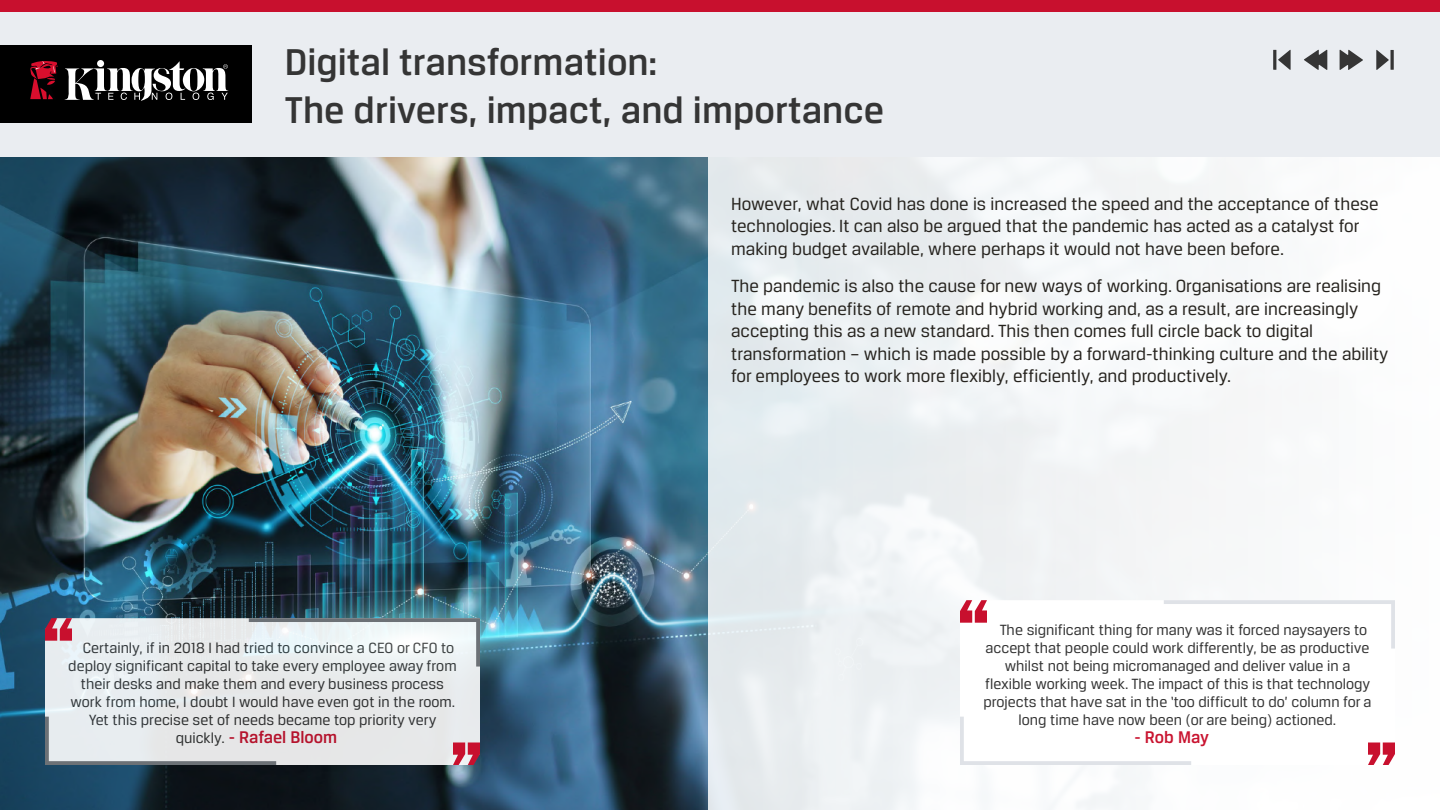
<style>
.page{position:relative;width:1440px;height:810px;background:#fff}
.page>*{position:absolute;margin:0;border:0;box-sizing:border-box;transform-origin:0 0}
.t1{font:500 39.75px/47.7px "Breuer Text";color:#353535}
.t2{font:18.75px/22.5px "Breuer Text";color:#26231e}
.t3{font:500 18px "Breuer Text";color:#c91430}
.t4{font:15.75px "Breuer Text";color:#343434}
.s1{font-weight:400;font-size:15.75px;color:#343434}
</style>
<div class="page">
<img style="left:0;top:156px;width:709px;height:654px">
<div style="left:709px;top:156px;width:731px;height:654px;background:linear-gradient(to right,#e6ecef,#fffffe)"></div>
<div style="left:0;top:0;width:1440px;height:156px;background:#eaedf1"></div>
<div style="left:0;top:0;width:1440px;height:11px;background:#c8102e"></div>
<div style="left:0;top:45px;width:251px;height:78px;background:#000"></div>
<div style="left:97px;top:60px;width:7px;height:7px;background:#fff;border-radius:50%"></div>
<svg style="left:65px;top:62px;width:163px;height:39px"></svg>
<svg style="left:30px;top:61px;width:28px;height:39px"></svg>
<svg style="left:1304px;top:50px;width:23px;height:20px"></svg>
<svg style="left:1340px;top:50px;width:23px;height:20px"></svg>
<svg style="left:1273px;top:50px;width:18px;height:20px"></svg>
<svg style="left:1376px;top:50px;width:18px;height:20px"></svg>
<svg style="left:960px;top:600px;width:435px;height:165px"></svg>
<svg style="left:1368px;top:742px;width:27px;height:23px"></svg>
<svg style="left:960px;top:717px;width:231px;height:48px"></svg>
<svg style="left:1164px;top:600px;width:231px;height:49px"></svg>
<svg style="left:960px;top:600px;width:27px;height:23px"></svg>
<svg style="left:45px;top:618px;width:435px;height:147px;background:#e7eaeb"></svg>
<svg style="left:453px;top:742px;width:27px;height:23px"></svg>
<svg style="left:45px;top:717px;width:231px;height:48px;background:#dadddf"></svg>
<svg style="left:249px;top:618px;width:231px;height:49px"></svg>
<svg style="left:45px;top:618px;width:27px;height:23px"></svg>
<h1 class="t1" style="left:285px;top:37px;width:601px">Digital transformation:<br>The drivers, impact, and importance</h1>
<p class="t4" style="left:83px;top:639px;width:373px">Certainly, if in 2018 I had tried to convince a CEO or CFO to</p>
<p class="t4" style="left:68px;top:657px;width:390px">deploy significant capital to take every employee away from</p>
<p class="t4" style="left:81px;top:675px;width:365px">their desks and make them and every business process</p>
<p class="t4" style="left:70px;top:693px;width:386px">work from home, I doubt I would have even got in the room.</p>
<p class="t4" style="left:89px;top:711px;width:349px">Yet this precise set of needs became top priority very</p>
<p class="t3" style="left:176px;top:727px;width:163px"><span class="s1">quickly.</span> - Rafael Bloom</p>
<p class="t2" style="left:731px;top:192px;width:649px">However, what Covid has done is increased the speed and the acceptance of these technologies. It can also be argued that the pandemic has acted as a catalyst for making budget available, where perhaps it would not have been before.</p>
<p class="t2" style="left:731px;top:275px;width:659px">The pandemic is also the cause for new ways of working. Organisations are realising the many benefits of remote and hybrid working and, as a result, are increasingly accepting this as a new standard. This then comes full circle back to digital transformation – which is made possible by a forward-thinking culture and the ability for employees to work more flexibly, efficiently, and productively.</p>
<p class="t4" style="left:1000px;top:621px;width:369px">The significant thing for many was it forced naysayers to</p>
<p class="t4" style="left:986px;top:639px;width:385px">accept that people could work differently, be as productive</p>
<p class="t4" style="left:1005px;top:657px;width:347px">whilst not being micromanaged and deliver value in a</p>
<p class="t4" style="left:985px;top:675px;width:387px">flexible working week. The impact of this is that technology</p>
<p class="t4" style="left:983px;top:693px;width:390px">projects that have sat in the ‘too difficult to do’ column for a</p>
<p class="t4" style="left:1019px;top:711px;width:319px">long time have now been (or are being) actioned.</p>
<p class="t3" style="left:1135px;top:727px;width:76px">- Rob May</p>
</div>
